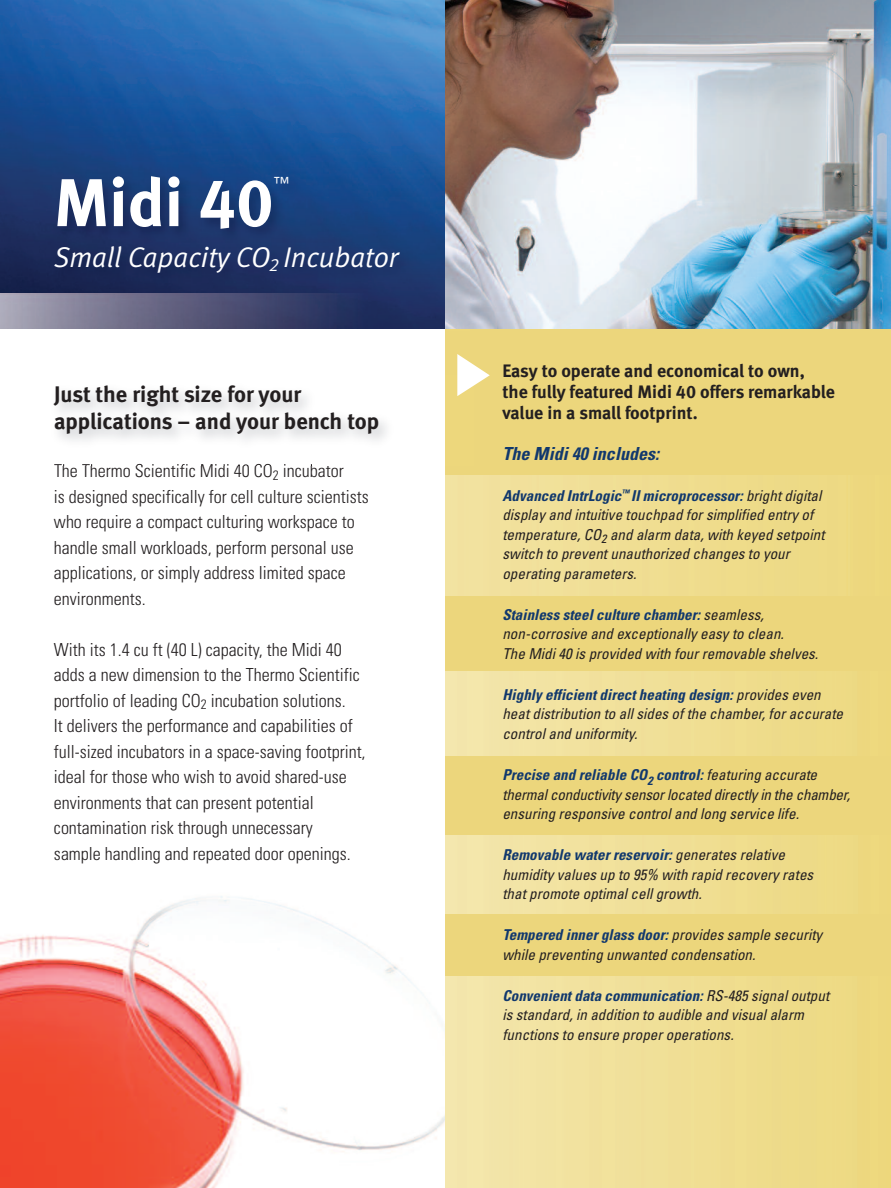
<style>
.page{position:relative;width:891px;height:1188px;background:#fff}
.page>*{position:absolute;margin:0;border:0;box-sizing:border-box;transform-origin:0 0}
.t1{font:67.5px "Meta Bold LF";color:#fff}
.t2{font:italic 28.5px "Meta Normal LF";color:#fff}
.t3{font:22.5px/27px "Meta Bold LF";color:#231f20}
.t4{font:300 condensed 18px/25.5px "Univers";color:#231f20}
.t5{font:18px/21px "Meta Bold LF";color:#231f20}
.t6{font:italic 700 condensed 18px "Univers";letter-spacing:.005em;color:#11386d}
.t7{font:16.2px "Meta Normal LF";color:#fff}
.t8{font:italic condensed 15px/19.5px "Univers";letter-spacing:.005em;color:#231f20}
.s1{font-weight:700;color:#11386d}
</style>
<div class="page">
<img style="left:0;top:854px;width:446px;height:334px">
<div style="left:446px;top:328px;width:445px;height:860px;background:#ecd67c"></div>
<img style="left:446px;top:976px;width:370px;height:212px">
<img style="left:446px;top:835px;width:375px;height:79px">
<img style="left:446px;top:671px;width:370px;height:85px">
<img style="left:446px;top:476px;width:351px;height:120px">
<img style="left:0;top:0;width:446px;height:293px">
<img style="left:446px;top:0;width:445px;height:328px">
<img style="left:0;top:328px;width:446px;height:2px">
<img style="left:446px;top:328px;width:24px;height:1px">
<img style="left:367px;top:162px;width:103px;height:166px">
<img style="left:41px;top:162px;width:326px;height:131px">
<img style="left:0;top:293px;width:367px;height:35px">
<img style="left:41px;top:328px;width:326px;height:1px">
<img style="left:58px;top:375px;width:388px;height:90px">
<img style="left:54px;top:464px;width:131px;height:1px">
<svg style="left:284px;top:464px;width:29px;height:1px"></svg>
<svg style="left:457px;top:354px;width:33px;height:42px"></svg>
<h1 class="t1" style="left:54px;top:179px;width:221px">Midi 40</h1>
<p class="t7" style="left:274px;top:177px;width:17px">™</p>
<h2 class="t2" style="left:54px;top:246px;width:346px">Small Capacity CO<sub>2</sub> Incubator</h2>
<h3 class="t3" style="left:54px;top:383px;width:327px">Just the right size for your applications – and your bench top</h3>
<p class="t4" style="left:54px;top:460px;width:316px">The Thermo Scientific Midi 40 CO<sub>2</sub> incubator<br>is designed specifically for cell culture scientists who require a compact culturing workspace to handle small workloads, perform personal use applications, or simply address limited space environments.</p>
<p class="t4" style="left:54px;top:638px;width:313px">With its 1.4 cu ft (40 L) capacity, the Midi 40 adds a new dimension to the Thermo Scientific portfolio of leading CO<sub>2</sub> incubation solutions.<br>It delivers the performance and capabilities of full-sized incubators in a space-saving footprint, ideal for those who wish to avoid shared-use environments that can present potential contamination risk through unnecessary<br>sample handling and repeated door openings.</p>
<p class="t5" style="left:502px;top:362px;width:334px">Easy to operate and economical to own,<br>the fully featured Midi 40 offers remarkable value in a small footprint.</p>
<p class="t6" style="left:502px;top:447px;width:158px">The Midi 40 includes:</p>
<p class="t8" style="left:502px;top:487px;width:324px"><span class="s1">Advanced IntrLogic</span><sup>™</sup> <span class="s1">II microprocessor:</span> bright digital display and intuitive touchpad for simplified entry of temperature, CO<sub>2</sub> and alarm data, with keyed setpoint switch to prevent unauthorized changes to your operating parameters.</p>
<p class="t8" style="left:502px;top:606px;width:317px"><span class="s1">Stainless steel culture chamber:</span> seamless, non-corrosive and exceptionally easy to clean.<br>The Midi 40 is provided with four removable shelves.</p>
<p class="t8" style="left:502px;top:686px;width:342px"><span class="s1">Highly efficient direct heating design:</span> provides even heat distribution to all sides of the chamber, for accurate control and uniformity.</p>
<p class="t8" style="left:502px;top:766px;width:349px"><span class="s1">Precise and reliable CO</span><sub>2</sub> <span class="s1">control:</span> featuring accurate thermal conductivity sensor located directly in the chamber, ensuring responsive control and long service life.</p>
<p class="t8" style="left:502px;top:846px;width:312px"><span class="s1">Removable water reservoir:</span> generates relative humidity values up to 95% with rapid recovery rates that promote optimal cell growth.</p>
<p class="t8" style="left:502px;top:926px;width:321px"><span class="s1">Tempered inner glass door:</span> provides sample security while preventing unwanted condensation.</p>
<p class="t8" style="left:502px;top:987px;width:328px"><span class="s1">Convenient data communication:</span> RS-485 signal output is standard, in addition to audible and visual alarm functions to ensure proper operations.</p>
</div>
